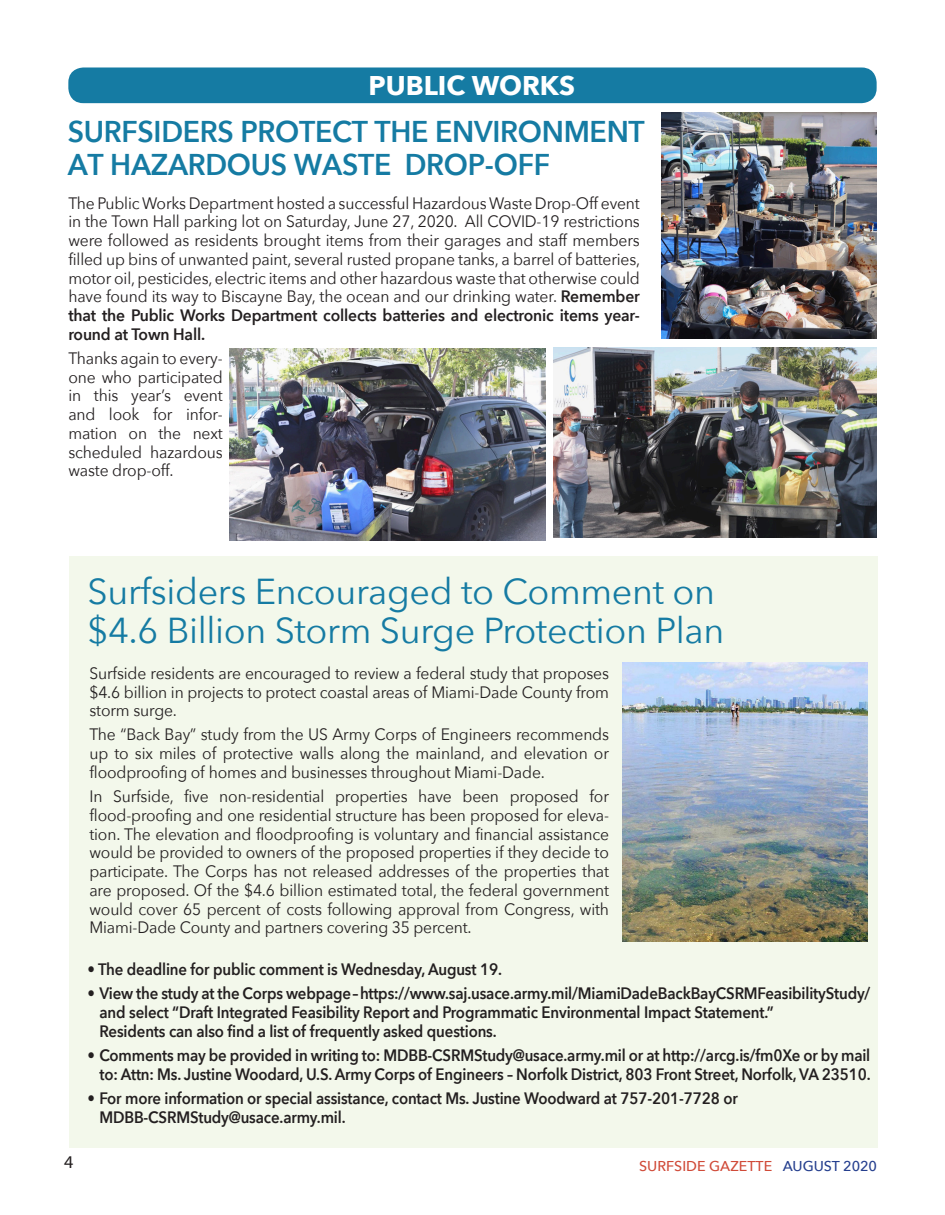
<style>
.page{position:relative;width:945px;height:1215px;background:#fff}
.page>*{position:absolute;margin:0;border:0;box-sizing:border-box;transform-origin:0 0}
.headline{font:36px/39px "Avenir Next";letter-spacing:-.01em;color:#157ba3}
.Sub-head{font:600 30px/33px "Avenir Next";letter-spacing:-.01em;color:#157ba3;scale:.95 1}
.t1{font:700 27px "Avenir Next";color:#fff}
.t2{font:18px "Myriad Pro";color:#231f20}
.Body_Text{font:16.5px/18.8px "Avenir Next";letter-spacing:-.01em;color:#231f20;text-align:justify;scale:.95 1}
.Body_Text-2{font:600 16.5px/18.8px "Avenir Next";letter-spacing:-.01em;color:#231f20;scale:.91 1}
.t3{font:500 14.25px "Avenir Next";color:#d04a38}
.s1{font-weight:600}
.s2{color:#253f8e}
</style>
<div class="page">
<div style="left:70px;top:556px;width:808px;height:592px;background:#f3f8eb"></div>
<div style="left:68px;top:68px;width:809px;height:35px;background:#157ba3;border-radius:15px"></div>
<img style="left:230px;top:348px;width:315px;height:192px">
<img style="left:554px;top:348px;width:323px;height:189px">
<img style="left:662px;top:112px;width:215px;height:227px">
<img style="left:623px;top:662px;width:245px;height:279px">
<p class="t1" style="left:369px;top:62px;width:208px">PUBLIC WORKS</p>
<p class="Sub-head" style="left:68px;top:114px;width:609px">SURFSIDERS PROTECT THE ENVIRONMENT<br>AT HAZARDOUS WASTE DROP-OFF</p>
<p class="Body_Text" style="left:68px;top:193px;width:604px">The Public Works Department hosted a successful Hazardous Waste Drop-Off event in the Town Hall parking lot on Saturday, June 27, 2020. All COVID-19 restrictions were followed as residents brought items from their garages and staff members filled up bins of unwanted paint, several rusted propane tanks, a barrel of batteries, motor oil, pesticides, electric items and other hazardous waste that otherwise could have found its way to Biscayne Bay, the ocean and our drinking water. <span class="s1">Remember that the Public Works Department collects batteries and electronic items year&shy;round at Town Hall.</span></p>
<p class="Body_Text" style="left:68px;top:348px;width:164px">Thanks again to every&shy;one who participated in this year’s event and look for infor&shy;mation on the next scheduled hazardous waste drop-off.</p>
<p class="headline" style="left:88px;top:570px;width:638px">Surfsiders Encouraged to Comment on $4.6 Billion Storm Surge Protection Plan</p>
<p class="Body_Text" style="left:89px;top:663px;width:549px">Surfside residents are encouraged to review a federal study that proposes $4.6 billion in projects to protect coastal areas of Miami-Dade County from storm surge.</p>
<p class="Body_Text" style="left:89px;top:725px;width:549px">The “Back Bay” study from the US Army Corps of Engineers recommends up to six miles of protective walls along the mainland, and elevation or floodproofing of homes and businesses throughout Miami-Dade.</p>
<p class="Body_Text" style="left:89px;top:786px;width:549px">In Surfside, five non-residential properties have been proposed for flood-proofing and one residential structure has been proposed for eleva&shy;tion. The elevation and floodproofing is voluntary and financial assistance would be provided to owners of the proposed properties if they decide to participate. The Corps has not released addresses of the properties that are proposed. Of the $4.6 billion estimated total, the federal government would cover 65 percent of costs following approval from Congress, with Miami-Dade County and partners covering 35 percent.</p>
<p class="Body_Text-2" style="left:88px;top:960px;width:457px">• The deadline for public comment is Wednesday, August 19.</p>
<p class="Body_Text-2" style="left:100px;top:984px;width:849px;text-indent:-12px">• View the study at the Corps webpage – https://www.saj.usace.army.mil/MiamiDadeBackBayCSRMFeasibilityStudy/ and select “Draft Integrated Feasibility Report and Programmatic Environmental Impact Statement.”<br>Residents can also find a list of frequently asked questions.</p>
<p class="Body_Text-2" style="left:88px;top:1046px;width:862px;text-align:right">• Comments may be provided in writing to: MDBB-CSRMStudy@usace.army.mil or at http://arcg.is/fm0Xe or by mail to: Attn: Ms. Justine Woodard, U.S. Army Corps of Engineers – Norfolk District, 803 Front Street, Norfolk, VA 23510.</p>
<p class="Body_Text-2" style="left:100px;top:1088px;width:703px;text-indent:-12px">• For more information or special assistance, contact Ms. Justine Woodward at 757-201-7728 or<br>MDBB-CSRMStudy@usace.army.mil.</p>
<p class="t2" style="left:64px;top:1151px;width:11px">4</p>
<p class="t3" style="left:639px;top:1154px;width:239px">SURFSIDE GAZETTE <span class="s2">AUGUST 2020</span></p>
</div>
